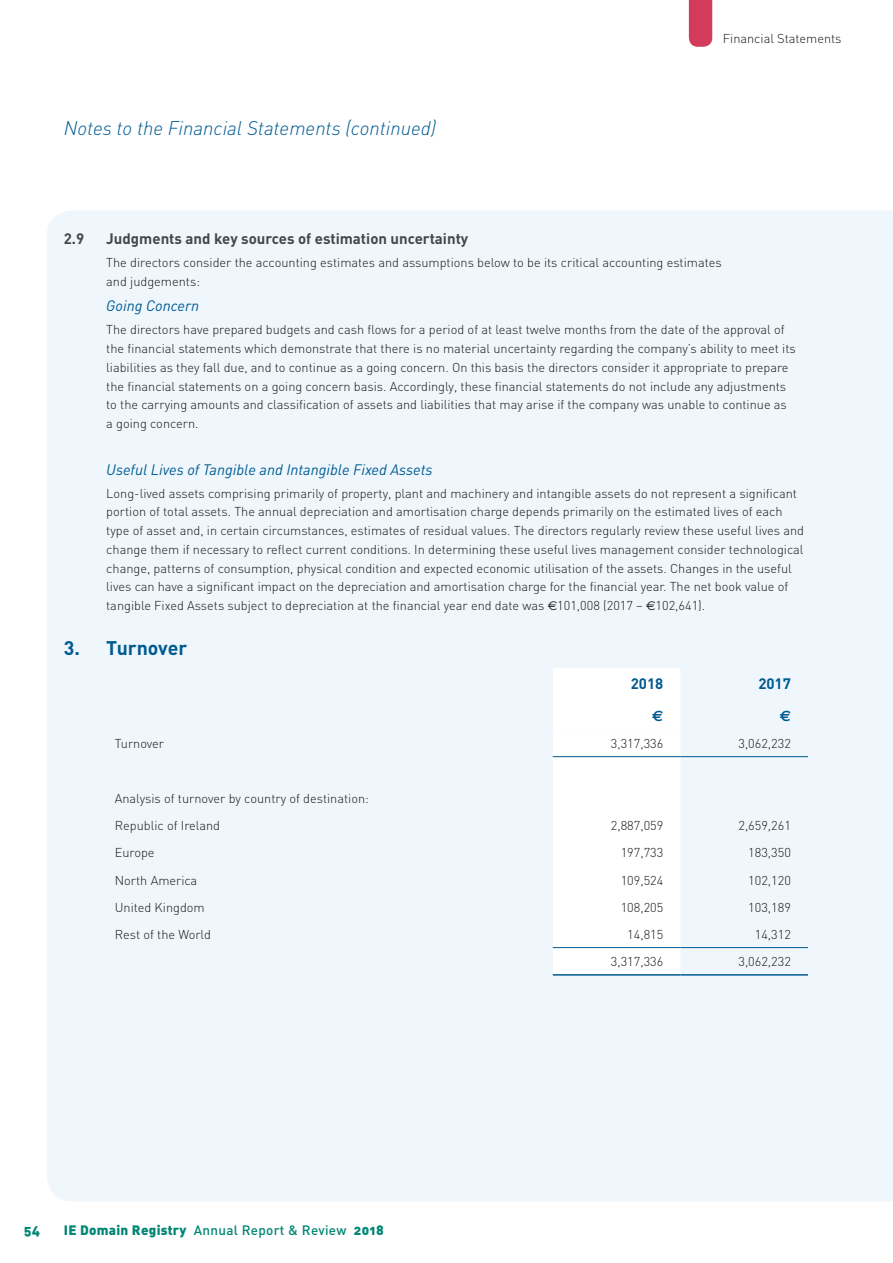
<style>
.page{position:relative;width:893px;height:1263px;background:#fff}
.page>*{position:absolute;margin:0;border:0;box-sizing:border-box;transform-origin:0 0}
.t1{font:italic 300 19.5px "DIN";color:#005b91}
.H2_10-10{font:700 19.5px "DIN";color:#005b91}
.H3_10-10{font:700 15px "DIN";color:#43474a}
.H4{font:italic 15px "DIN";color:#005b91}
.H4_0B4{font:italic 15px "DIN";color:#005b91}
.TAble_HEad{font:700 15px "DIN";color:#005b91}
.TAble_HEad-2{font:700 15px "Euro Sans Std";color:#005b91}
.t2{font:13.5px "DIN Black Alternate";letter-spacing:.02em;color:#008674}
.Body_10-0__2{font:300 12.75px/18.8px "DIN";color:#1a171c}
.BODY_0-0__2{font:300 12.75px "DIN";color:#1a171c}
.Body_10-0__1{font:300 12.75px/18.8px "DIN";color:#1a171c}
.Table_RHC{font:300 12.75px "DIN";color:#1a171c}
.s1{font-family:"Euro Sans Std";font-weight:400}
.s2{font-family:"DIN";font-weight:500}
</style>
<div class="page">
<div style="left:47px;top:211px;width:846px;height:990px;background:#eff6fc"></div>
<svg style="left:553px;top:668px;width:127px;height:306px"></svg>
<hr style="left:553px;top:756px;width:127px;height:1px;background:#005b91">
<hr style="left:680px;top:756px;width:128px;height:1px;background:#005b91">
<hr style="left:553px;top:947px;width:127px;height:1px;background:#005b91">
<hr style="left:680px;top:947px;width:128px;height:1px;background:#005b91">
<hr style="left:553px;top:974px;width:127px;height:1px;background:#005b91">
<hr style="left:680px;top:974px;width:128px;height:1px;background:#005b91">
<svg style="left:689px;top:0;width:23px;height:47px"></svg>
<h2 class="t1" style="left:64px;top:116px;width:374px">Notes to the Financial Statements (continued)</h2>
<p class="BODY_0-0__2" style="left:723px;top:30px;width:120px">Financial Statements</p>
<p class="H3_10-10" style="left:64px;top:229px;width:22px">2.9</p>
<p class="H3_10-10" style="left:106px;top:229px;width:364px">Judgments and key sources of estimation uncertainty</p>
<p class="Body_10-0__1" style="left:106px;top:253px;width:617px">The directors consider the accounting estimates and assumptions below to be its critical accounting estimates and judgements:</p>
<p class="H4_0B4" style="left:106px;top:296px;width:94px">Going Concern</p>
<p class="Body_10-0__2" style="left:106px;top:320px;width:691px">The directors have prepared budgets and cash flows for a period of at least twelve months from the date of the approval of the financial statements which demonstrate that there is no material uncertainty regarding the company’s ability to meet its liabilities as they fall due, and to continue as a going concern. On this basis the directors consider it appropriate to prepare the financial statements on a going concern basis. Accordingly, these financial statements do not include any adjustments to the carrying amounts and classification of assets and liabilities that may arise if the company was unable to continue as a going concern.</p>
<p class="H4" style="left:106px;top:460px;width:328px">Useful Lives of Tangible and Intangible Fixed Assets</p>
<p class="Body_10-0__2" style="left:106px;top:483px;width:699px">Long-lived assets comprising primarily of property, plant and machinery and intangible assets do not represent a significant portion of total assets. The annual depreciation and amortisation charge depends primarily on the estimated lives of each type of asset and, in certain circumstances, estimates of residual values. The directors regularly review these useful lives and change them if necessary to reflect current conditions. In determining these useful lives management consider technological change, patterns of consumption, physical condition and expected economic utilisation of the assets. Changes in the useful lives can have a significant impact on the depreciation and amortisation charge for the financial year. The net book value of tangible Fixed Assets subject to depreciation at the financial year end date was <span class="s1">€</span>101,008 (2017 – <span class="s1">€</span>102,641).</p>
<p class="H2_10-10" style="left:64px;top:635px;width:125px">3. Turnover</p>
<p class="TAble_HEad" style="left:631px;top:674px;width:34px">2018</p>
<p class="TAble_HEad" style="left:758px;top:674px;width:34px">2017</p>
<p class="TAble_HEad-2" style="left:652px;top:707px;width:13px">€</p>
<p class="TAble_HEad-2" style="left:780px;top:707px;width:13px">€</p>
<p class="BODY_0-0__2" style="left:115px;top:736px;width:51px">Turnover</p>
<p class="Table_RHC" style="left:611px;top:736px;width:54px">3,317,336</p>
<p class="Table_RHC" style="left:738px;top:736px;width:54px">3,062,232</p>
<p class="BODY_0-0__2" style="left:115px;top:790px;width:256px">Analysis of turnover by country of destination:</p>
<p class="BODY_0-0__2" style="left:115px;top:817px;width:107px">Republic of Ireland</p>
<p class="Table_RHC" style="left:611px;top:817px;width:54px">2,887,059</p>
<p class="Table_RHC" style="left:738px;top:817px;width:54px">2,659,261</p>
<p class="BODY_0-0__2" style="left:115px;top:845px;width:41px">Europe</p>
<p class="Table_RHC" style="left:621px;top:845px;width:44px">197,733</p>
<p class="Table_RHC" style="left:748px;top:845px;width:44px">183,350</p>
<p class="BODY_0-0__2" style="left:115px;top:872px;width:84px">North America</p>
<p class="Table_RHC" style="left:621px;top:872px;width:44px">109,524</p>
<p class="Table_RHC" style="left:748px;top:872px;width:44px">102,120</p>
<p class="BODY_0-0__2" style="left:115px;top:899px;width:91px">United Kingdom</p>
<p class="Table_RHC" style="left:621px;top:899px;width:44px">108,205</p>
<p class="Table_RHC" style="left:748px;top:899px;width:44px">103,189</p>
<p class="BODY_0-0__2" style="left:115px;top:927px;width:98px">Rest of the World</p>
<p class="Table_RHC" style="left:627px;top:927px;width:38px">14,815</p>
<p class="Table_RHC" style="left:755px;top:927px;width:38px">14,312</p>
<p class="Table_RHC" style="left:611px;top:954px;width:54px">3,317,336</p>
<p class="Table_RHC" style="left:738px;top:954px;width:54px">3,062,232</p>
<p class="t2" style="left:24px;top:1221px;width:18px">54</p>
<p class="t2" style="left:64px;top:1221px;width:322px">IE Domain Registry <span class="s2">Annual Report &amp; Review</span> 2018</p>
</div>
